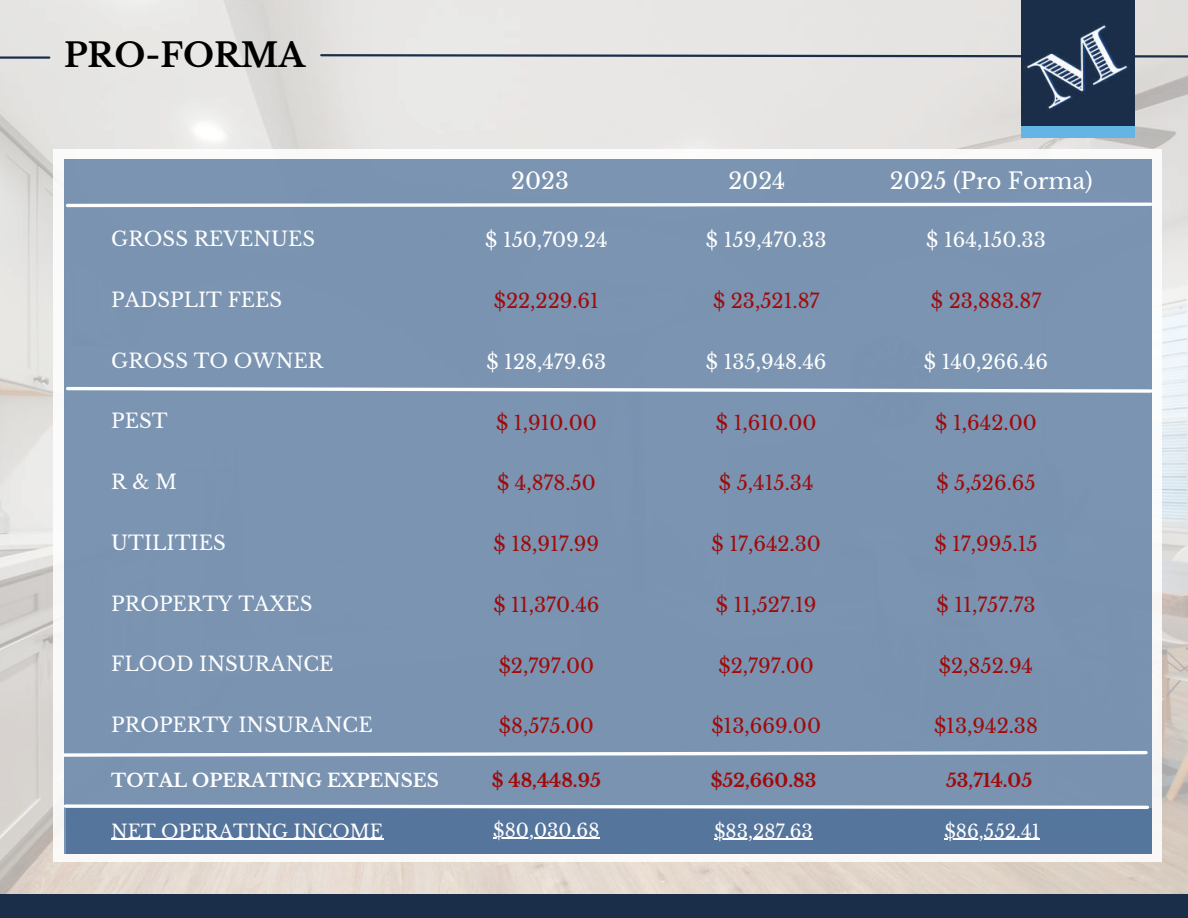
<style>
.page{position:relative;width:1188px;height:918px;background:#fff}
.page>*{position:absolute;margin:0;border:0;box-sizing:border-box;transform-origin:0 0}
.t1{font:700 32.85px "Libre Baskerville";color:#000}
.t2{font:22.5px "Libre Baskerville";color:#fff}
.t3{font:19.8px "Libre Baskerville";color:#fefefe}
.t4{font:19.65px "Libre Baskerville";color:#9f0a0a}
.t5{font:19.65px "Libre Baskerville";color:#fff}
.t6{font:18.45px "Libre Baskerville";color:#fff}
.t7{font:700 18.3px "Libre Baskerville";color:#9f0a0a}
.t8{font:700 18.3px "Libre Baskerville";color:#fff}
</style>
<div class="page">
<img style="left:0;top:0;width:1188px;height:895px">
<svg style="left:319px;top:53px;width:869px;height:6px;background:#9aa0a9"></svg>
<img style="left:986px;top:0;width:181px;height:157px">
<div style="left:0;top:895px;width:1188px;height:23px;background:#1a2e49"></div>
<hr style="left:0;top:56px;width:49px;height:3px;background:#1a2e49">
<div style="left:54px;top:149px;width:1108px;height:713px;background:#fefefe"></div>
<div style="left:64px;top:160px;width:1088px;height:694px;background:#7a93b1"></div>
<svg style="left:65px;top:202px;width:1087px;height:6px"></svg>
<svg style="left:64px;top:751px;width:1084px;height:6px"></svg>
<div style="left:66px;top:808px;width:1085px;height:46px;background:#55759c"></div>
<hr style="left:111px;top:839px;width:272px;height:1px;background:#fff">
<hr style="left:493px;top:838px;width:106px;height:1px;background:#fff">
<svg style="left:64px;top:804px;width:1085px;height:5px"></svg>
<svg style="left:66px;top:386px;width:1086px;height:7px"></svg>
<hr style="left:945px;top:839px;width:95px;height:1px;background:#fff">
<hr style="left:714px;top:839px;width:99px;height:1px;background:#fff">
<h1 class="t1" style="left:64px;top:36px;width:243px">PRO-FORMA</h1>
<p class="t3" style="left:111px;top:227px;width:205px">GROSS REVENUES</p>
<p class="t3" style="left:111px;top:288px;width:173px">PADSPLIT FEES</p>
<p class="t3" style="left:111px;top:348px;width:214px">GROSS TO OWNER</p>
<p class="t3" style="left:111px;top:409px;width:58px">PEST</p>
<p class="t3" style="left:111px;top:470px;width:67px">R&amp;M</p>
<p class="t3" style="left:111px;top:531px;width:116px">UTILITIES</p>
<p class="t3" style="left:111px;top:591px;width:203px">PROPERTY TAXES</p>
<p class="t3" style="left:111px;top:652px;width:224px">FLOOD INSURANCE</p>
<p class="t3" style="left:111px;top:713px;width:263px">PROPERTY INSURANCE</p>
<p class="t2" style="left:511px;top:167px;width:59px">2023</p>
<p class="t5" style="left:485px;top:228px;width:124px">$ 150,709.24</p>
<p class="t4" style="left:494px;top:289px;width:107px">$22,229.61</p>
<p class="t5" style="left:486px;top:350px;width:121px">$ 128,479.63</p>
<p class="t4" style="left:496px;top:411px;width:102px">$ 1,910.00</p>
<p class="t4" style="left:497px;top:471px;width:100px">$ 4,878.50</p>
<p class="t4" style="left:494px;top:532px;width:107px">$ 18,917.99</p>
<p class="t4" style="left:493px;top:593px;width:108px">$ 11,370.46</p>
<p class="t4" style="left:499px;top:654px;width:97px">$2,797.00</p>
<p class="t4" style="left:499px;top:714px;width:96px">$8,575.00</p>
<p class="t2" style="left:728px;top:167px;width:59px">2024</p>
<p class="t2" style="left:890px;top:167px;width:204px">2025 (Pro Forma)</p>
<p class="t5" style="left:706px;top:228px;width:122px">$ 159,470.33</p>
<p class="t4" style="left:713px;top:289px;width:108px">$ 23,521.87</p>
<p class="t5" style="left:706px;top:350px;width:122px">$ 135,948.46</p>
<p class="t4" style="left:716px;top:411px;width:102px">$ 1,610.00</p>
<p class="t4" style="left:719px;top:471px;width:96px">$ 5,415.34</p>
<p class="t4" style="left:712px;top:532px;width:111px">$ 17,642.30</p>
<p class="t4" style="left:716px;top:593px;width:102px">$ 11,527.19</p>
<p class="t4" style="left:719px;top:654px;width:97px">$2,797.00</p>
<p class="t4" style="left:711px;top:714px;width:111px">$13,669.00</p>
<p class="t5" style="left:926px;top:228px;width:121px">$ 164,150.33</p>
<p class="t4" style="left:931px;top:289px;width:112px">$ 23,883.87</p>
<p class="t5" style="left:924px;top:350px;width:126px">$ 140,266.46</p>
<p class="t4" style="left:935px;top:411px;width:103px">$ 1,642.00</p>
<p class="t4" style="left:936px;top:471px;width:101px">$ 5,526.65</p>
<p class="t4" style="left:934px;top:532px;width:105px">$ 17,995.15</p>
<p class="t4" style="left:937px;top:593px;width:100px">$ 11,757.73</p>
<p class="t4" style="left:939px;top:654px;width:96px">$2,852.94</p>
<p class="t4" style="left:934px;top:714px;width:105px">$13,942.38</p>
<p class="t7" style="left:492px;top:769px;width:110px">$ 48,448.95</p>
<p class="t7" style="left:946px;top:769px;width:88px">53,714.05</p>
<p class="t6" style="left:714px;top:820px;width:100px">$83,287.63</p>
<p class="t6" style="left:945px;top:820px;width:97px">$86,552.41</p>
<p class="t7" style="left:711px;top:769px;width:107px">$52,660.83</p>
<p class="t8" style="left:111px;top:769px;width:329px">TOTAL OPERATING EXPENSES</p>
<p class="t6" style="left:111px;top:820px;width:274px">NET OPERATING INCOME</p>
<p class="t6" style="left:493px;top:819px;width:108px">$80,030.68</p>
</div>
